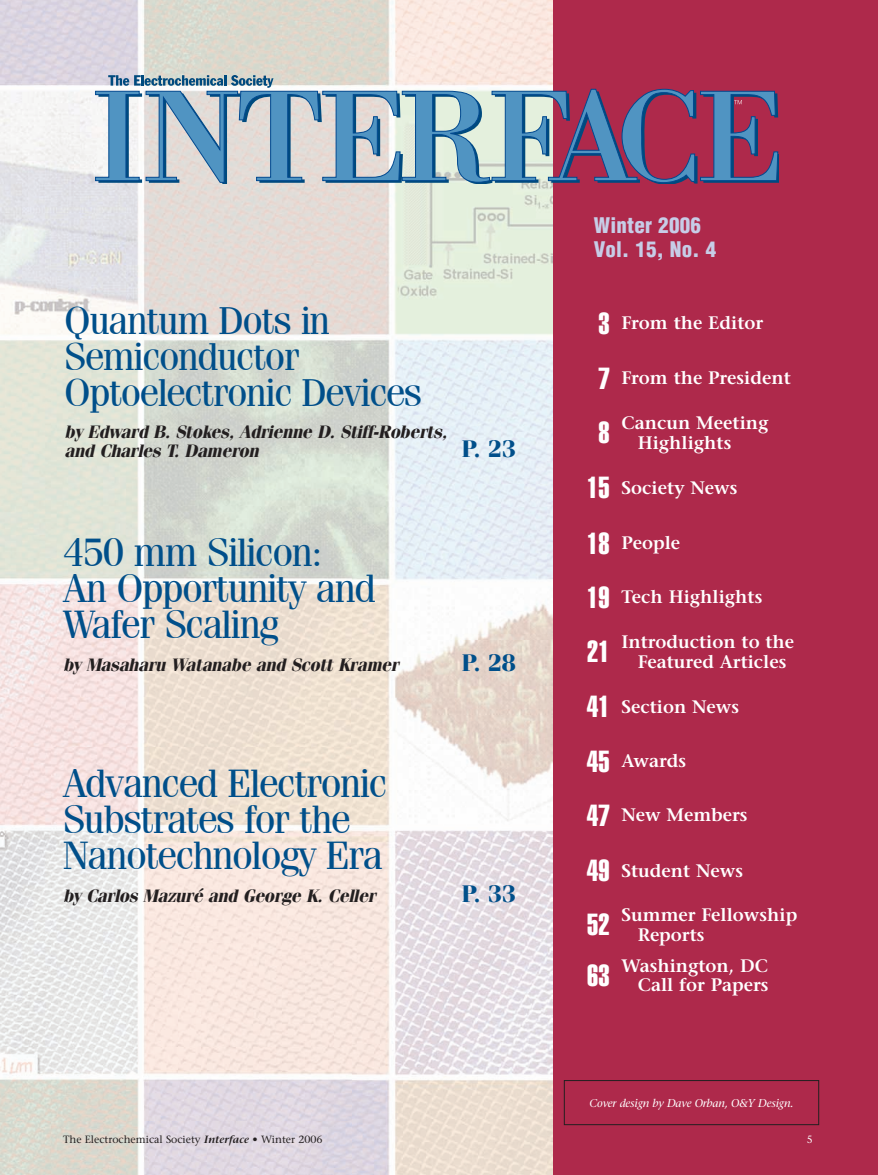
<style>
.page{position:relative;width:878px;height:1175px;background:#fff}
.page>*{position:absolute;margin:0;border:0;box-sizing:border-box;transform-origin:0 0}
.t1{font:39.75px/36px "Fenice IT Cby BT";letter-spacing:-.02em;color:#004f8a}
.t2{font:39px/36px "Fenice IT Cby BT";letter-spacing:-.02em;color:#004f8a}
.t3{font:30px "Helvetica Extra Compressed";color:#fff}
.t4{font:700 24px "Fenice";color:#004f8a}
.t5{font:900 condensed 21px/24px "Helvetica";letter-spacing:.01em;color:#c7cde7}
.t6{font:600 18px/19.5px "Stone Serif";color:#fff}
.t7{font:italic 700 18px/19.5px "Fenice";letter-spacing:-.025em;color:#231f20}
.t8{font:italic 11.25px "Stone Serif";letter-spacing:-.015em;color:#fff}
.t9{font:10.5px "Stone Serif";color:#231f20}
.t10{font:10.5px "Stone Serif";color:#fff}
.s1{font-family:"Helvetica Extra Compressed";font-weight:400;font-size:30px}
.s2{font-weight:600;font-style:italic}
</style>
<div class="page">
<img style="left:0;top:0;width:552px;height:1174px">
<div style="left:553px;top:0;width:325px;height:1174px;background:#ae294b"></div>
<div style="left:564px;top:1080px;width:255px;height:45px;border:1px solid #231f20"></div>
<svg style="left:95px;top:75px;width:683px;height:108px"></svg>
<h2 class="t2" style="left:64px;top:302px;width:359px">Quantum Dots in<br>Semiconductor<br>Optoelectronic Devices</h2>
<p class="t7" style="left:64px;top:421px;width:384px">by Edward B. Stokes, Adrienne D. Stiff-Roberts, and Charles T. Dameron</p>
<h3 class="t4" style="left:462px;top:434px;width:56px">P. 23</h3>
<h1 class="t1" style="left:63px;top:533px;width:314px">450 mm Silicon:<br>An Opportunity and<br>Wafer Scaling</h1>
<p class="t7" style="left:63px;top:654px;width:337px">by Masaharu Watanabe and Scott Kramer</p>
<h3 class="t4" style="left:462px;top:648px;width:56px">P. 28</h3>
<h1 class="t1" style="left:63px;top:764px;width:325px">Advanced Electronic<br>Substrates for the<br>Nanotechnology Era</h1>
<p class="t7" style="left:63px;top:885px;width:314px">by Carlos Mazuré and George K. Celler</p>
<h3 class="t4" style="left:462px;top:879px;width:56px">P. 33</h3>
<p class="t5" style="left:594px;top:213px;width:124px">Winter 2006<br>Vol. 15, No. 4</p>
<p class="t6" style="left:598px;top:313px;width:166px"><span class="s1">3</span> From the Editor</p>
<p class="t6" style="left:598px;top:368px;width:194px"><span class="s1">7</span> From the President</p>
<h3 class="t3" style="left:598px;top:414px;width:13px">8</h3>
<p class="t6" style="left:637px;top:413px;width:132px;text-indent:-16px">Cancun Meeting<br>Highlights</p>
<p class="t6" style="left:587px;top:477px;width:152px"><span class="s1">15</span> Society News</p>
<p class="t6" style="left:587px;top:533px;width:94px"><span class="s1">18</span> People</p>
<p class="t6" style="left:587px;top:587px;width:177px"><span class="s1">19</span> Tech Highlights</p>
<h3 class="t3" style="left:587px;top:633px;width:24px">21</h3>
<p class="t6" style="left:621px;top:632px;width:174px;text-align:center">Introduction to the<br>Featured Articles</p>
<p class="t6" style="left:587px;top:696px;width:153px"><span class="s1">41</span> Section News</p>
<p class="t6" style="left:587px;top:751px;width:100px"><span class="s1">45</span> Awards</p>
<p class="t6" style="left:587px;top:805px;width:162px"><span class="s1">47</span> New Members</p>
<p class="t6" style="left:587px;top:860px;width:157px"><span class="s1">49</span> Student News</p>
<h3 class="t3" style="left:587px;top:906px;width:24px">52</h3>
<p class="t6" style="left:637px;top:905px;width:161px;text-indent:-16px">Summer Fellowship<br>Reports</p>
<h3 class="t3" style="left:587px;top:957px;width:24px">63</h3>
<p class="t6" style="left:621px;top:955px;width:148px;text-align:right">Washington, DC<br>Call for Papers</p>
<p class="t8" style="left:589px;top:1095px;width:205px">Cover design by Dave Orban, O&amp;Y Design.</p>
<p class="t9" style="left:63px;top:1133px;width:261px">The Electrochemical Society <span class="s2">Interface</span> • Winter 2006</p>
<p class="t10" style="left:806px;top:1133px;width:8px">5</p>
</div>
